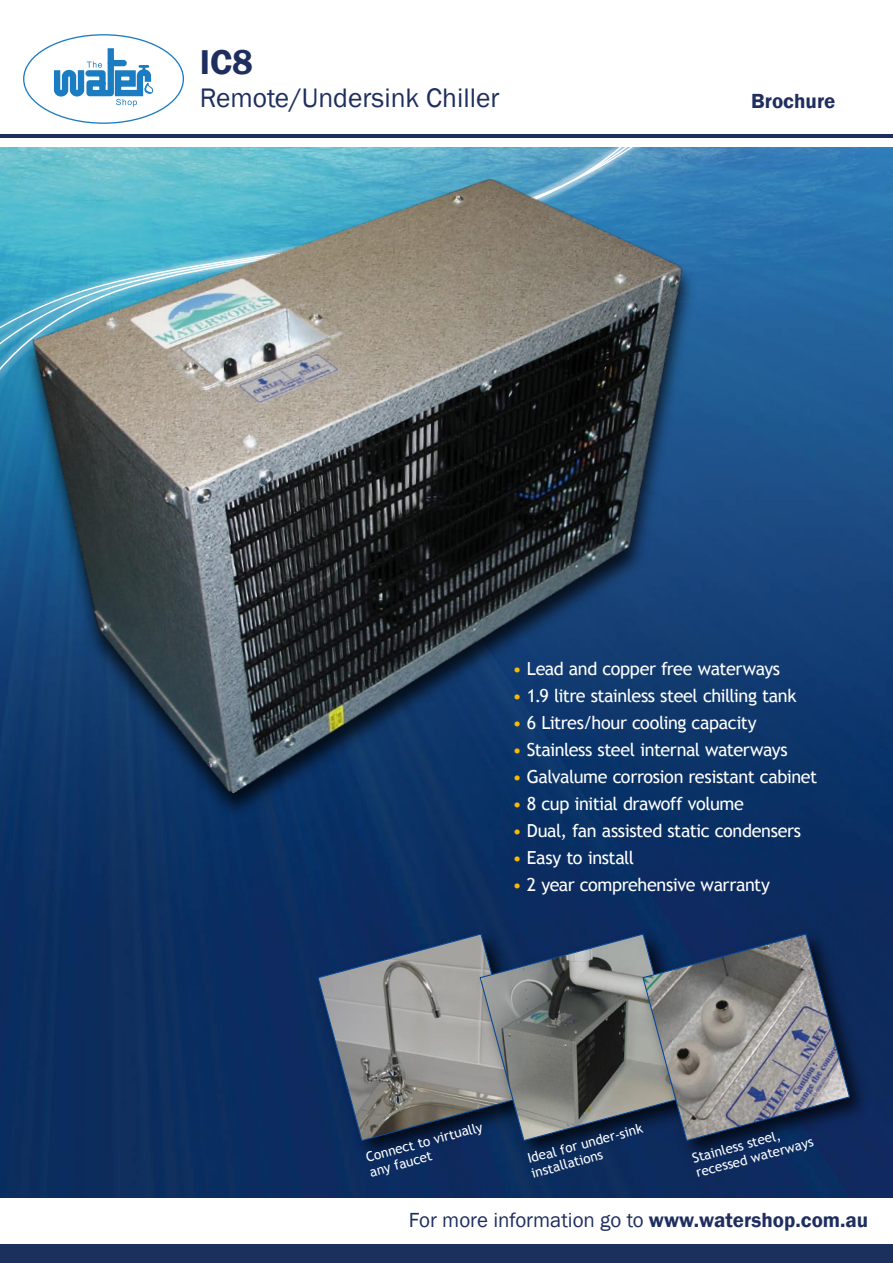
<style>
.page{position:relative;width:893px;height:1263px;background:#fff}
.page>*{position:absolute;margin:0;border:0;box-sizing:border-box;transform-origin:0 0}
.t1{font:600 35.4px "Franklin Gothic";color:#1e2e5f}
.t2{font:27.45px "Franklin Gothic";color:#1e2e5f}
.t3{font:21px "Franklin Gothic";color:#1e2e5f}
.t4{font:600 21px "Franklin Gothic";color:#1e2e5f}
.t5{font:18px "Trebuchet MS";letter-spacing:-.025em;color:#fff}
.t6{font:13.5px/15px "Trebuchet MS";color:#fff}
.s1{color:#faba00}
.s2{font-weight:600}
</style>
<div class="page">
<img style="left:0;top:147px;width:893px;height:1051px">
<div style="left:311px;top:927px;width:238px;height:238px;background:#000;opacity:.75"></div>
<div style="left:473px;top:927px;width:238px;height:238px;background:#000;opacity:.75"></div>
<div style="left:636px;top:927px;width:238px;height:238px;background:#000;opacity:.75"></div>
<svg style="left:317px;top:933px;width:534px;height:209px;background:#676f79"></svg>
<svg style="left:0;top:147px;width:845px;height:311px;background:#367eae"></svg>
<div style="left:20px;top:176px;width:679px;height:645px;background:#000;opacity:.75"></div>
<img style="left:21px;top:166px;width:666px;height:642px">
<div style="left:0;top:1217px;width:893px;height:46px;background:#1b305c"></div>
<hr style="left:0;top:134px;width:893px;height:4px;background:#1e2e5f">
<svg style="left:43px;top:34px;width:141px;height:90px"></svg>
<div style="left:0;top:1198px;width:893px;height:46px;background:#fff"></div>
<p class="t1" style="left:200px;top:41px;width:55px">IC8</p>
<p class="t2" style="left:200px;top:81px;width:301px">Remote/Undersink Chiller</p>
<p class="t4" style="left:751px;top:88px;width:86px">Brochure</p>
<p class="t5" style="left:512px;top:658px;width:269px"><span class="s1">•</span> Lead and copper free waterways</p>
<p class="t5" style="left:512px;top:685px;width:286px"><span class="s1">•</span> 1.9 litre stainless steel chilling tank</p>
<p class="t5" style="left:512px;top:712px;width:246px"><span class="s1">•</span> 6 Litres/hour cooling capacity</p>
<p class="t5" style="left:512px;top:739px;width:277px"><span class="s1">•</span> Stainless steel internal waterways</p>
<p class="t5" style="left:512px;top:766px;width:306px"><span class="s1">•</span> Galvalume corrosion resistant cabinet</p>
<p class="t5" style="left:512px;top:793px;width:233px"><span class="s1">•</span> 8 cup initial drawoff volume</p>
<p class="t5" style="left:512px;top:820px;width:290px"><span class="s1">•</span> Dual, fan assisted static condensers</p>
<p class="t5" style="left:512px;top:847px;width:123px"><span class="s1">•</span> Easy to install</p>
<p class="t5" style="left:512px;top:874px;width:259px"><span class="s1">•</span> 2 year comprehensive warranty</p>
<p class="t6" style="left:364px;top:1150px;width:122px;rotate:-15deg">Connect to virtually any faucet</p>
<p class="t6" style="left:526px;top:1152px;width:120px;rotate:-15deg">Ideal for under-sink installations</p>
<p class="t6" style="left:691px;top:1151px;width:122px;rotate:-15deg">Stainless steel, recessed waterways</p>
<p class="t3" style="left:409px;top:1207px;width:461px">For more information go to <span class="s2">www.watershop.com.au</span></p>
</div>
